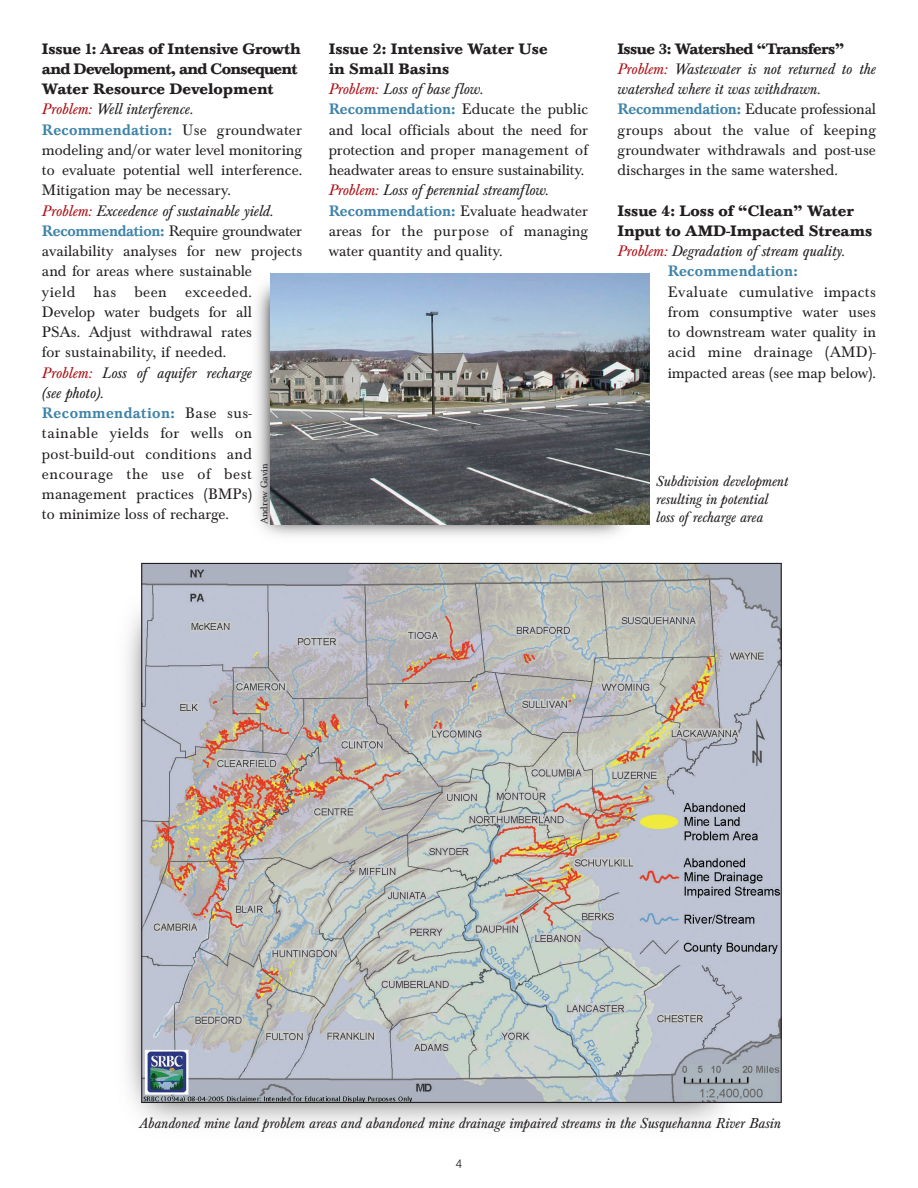
<style>
.page{position:relative;width:918px;height:1188px;background:#fff}
.page>*{position:absolute;margin:0;border:0;box-sizing:border-box;transform-origin:0 0}
.t1{font:15.75px/20.2px "Baskerville T";color:#231f20}
.t2{font:700 15.75px "Baskerville T";color:#231f20}
.t3{font:italic 15.75px "Baskerville T";color:#231f20}
.t4{font:500 15.75px "Baskerville T";letter-spacing:.015em;color:#3f83a8}
.t5{font:italic 15px/18px "Baskerville T";color:#231f20}
.t6{font:12.75px "Nimbus San D Ligh";color:#231f20}
.t7{font:10.05px "Baskerville T";letter-spacing:-.005em;color:#231f20}
.s1{font-weight:700}
.s2{font-style:italic;color:#ad0f15}
.s3{font-style:italic}
.s4{font-weight:500;color:#3f83a8}
.s5{color:#ad0f15}
</style>
<div class="page">
<img style="left:234px;top:273px;width:431px;height:290px">
<img style="left:143px;top:565px;width:637px;height:536px">
<div style="left:616px;top:41px;width:262px;height:377px;background:#fff"></div>
<img style="left:270px;top:274px;width:380px;height:250px">
<p class="t1" style="left:329px;top:40px;width:261px"><span class="s1">Issue 2: Intensive Water Use<br>in Small Basins<br></span><span class="s2">Problem:</span> <span class="s3">Loss of base flow.<br></span><span class="s4">Recommendation:</span> Educate the public and local officials about the need for protection and proper management of headwater areas to ensure sustainability.<br><span class="s2">Problem:</span> <span class="s3">Loss of perennial streamflow.<br></span><span class="s4">Recommendation:</span> Evaluate headwater areas for the purpose of managing water quantity and quality.</p>
<p class="t1" style="left:617px;top:40px;width:260px"><span class="s1">Issue 3: Watershed “Transfers” </span><span class="s2">Problem:</span> <span class="s3">Wastewater is not returned to the watershed where it was withdrawn.<br></span><span class="s4">Recommendation:</span> Educate professional groups about the value of keeping groundwater withdrawals and post-use discharges in the same watershed.</p>
<p class="t1" style="left:42px;top:40px;width:262px"><span class="s1">Issue 1: Areas of Intensive Growth and Development, and Consequent<br>Water Resource Development<br></span><span class="s2">Problem:</span> <span class="s3">Well interference.<br></span><span class="s4">Recommendation:</span> Use groundwater modeling and/or water level monitoring to evaluate potential well interference.<br>Mitigation may be necessary.<br><span class="s2">Problem:</span> <span class="s3">Exceedence of sustainable yield.<br></span><span class="s4">Recommendation:</span> Require groundwater availability analyses for new projects and for areas where sustainable<br>yield has been exceeded.<br>Develop water budgets for all<br>PSAs. Adjust withdrawal rates<br>for sustainability, if needed.<br><span class="s2">Problem:</span> <span class="s3">Loss of aquifer recharge<br>(see photo).<br></span><span class="s4">Recommendation:</span> Base sus&shy;tainable yields for wells on post-build-out conditions and encourage the use of best management practices (BMPs)<br>to minimize loss of recharge.</p>
<p class="t2" style="left:617px;top:205px;width:238px">Issue 4: Loss of “Clean” Water</p>
<p class="t2" style="left:617px;top:225px;width:256px">Input to AMD-Impacted Streams</p>
<p class="t3" style="left:617px;top:245px;width:229px"><span class="s5">Problem:</span> Degradation of stream quality.</p>
<p class="t4" style="left:668px;top:265px;width:132px">Recommendation:</p>
<p class="t1" style="left:668px;top:283px;width:210px;text-align:justify">Evaluate cumulative impacts from consumptive water uses to downstream water quality in acid mine drainage (AMD)- impacted areas (see map below).</p>
<p class="t7" style="left:261px;top:524px;width:62px;rotate:-90deg">Andrew Gavin</p>
<p class="t5" style="left:656px;top:474px;width:133px">Subdivision development resulting in potential loss of recharge area</p>
<p class="t5" style="left:140px;top:1115px;width:643px">Abandoned mine land problem areas and abandoned mine drainage impaired streams in the Susquehanna River Basin</p>
<p class="t6" style="left:456px;top:1160px;width:8px">4</p>
</div>
